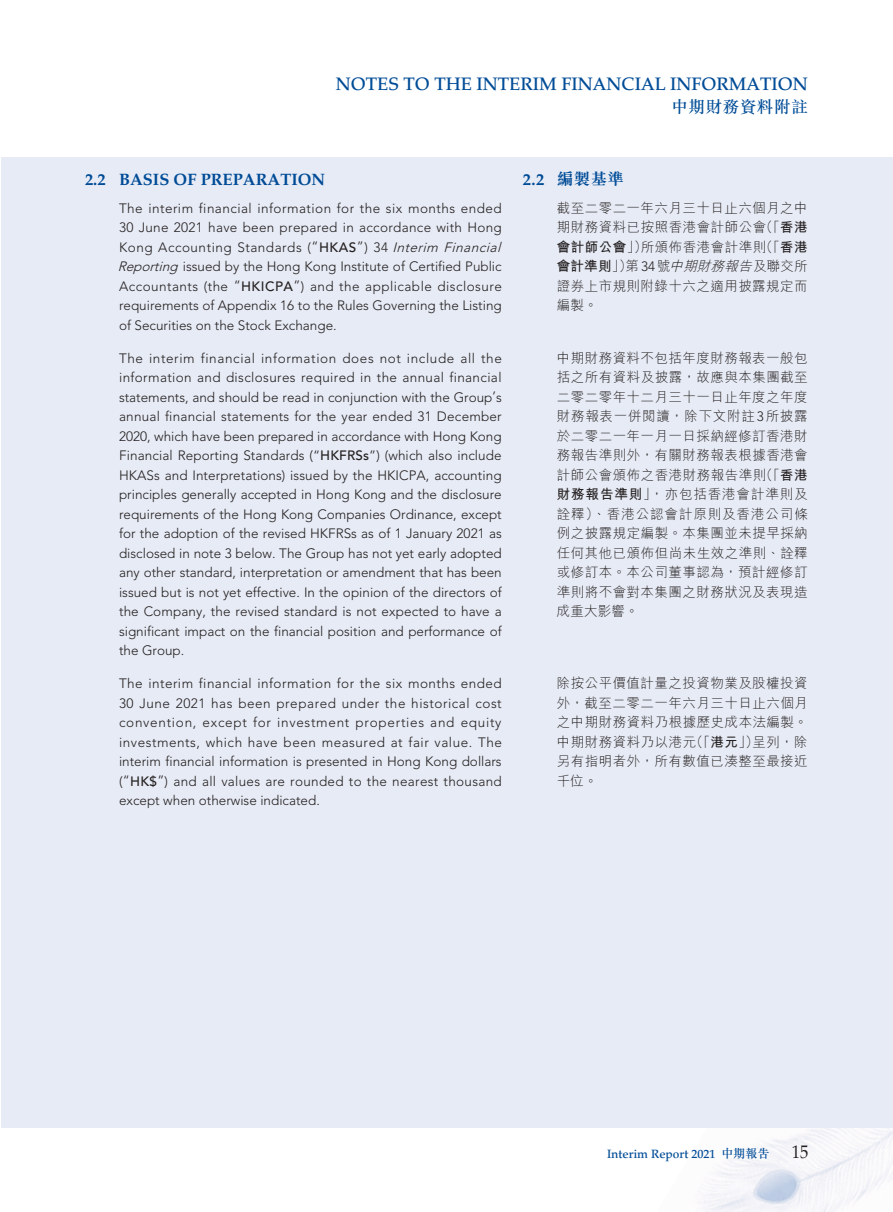
<style>
.page{position:relative;width:893px;height:1212px;background:#fff}
.page>*{position:absolute;margin:0;border:0;box-sizing:border-box;transform-origin:0 0}
.t1{font:500 18px "Palatino LT Std";color:#004c97}
._3__標題{font:700 16.5px "Palatino LT Std";color:#004c97}
.t2{font:500 16.5px "M Sung HK";letter-spacing:.04em;color:#004c97}
._8__標題---C{font:700 16.5px "M Sung HK";color:#004c97}
._1__內文{font:300 13.5px/19.5px "Avenir LT Std";color:#231f20;text-align:justify}
._6__內文---C{font:300 13.5px/19.5px "M Hei HK";letter-spacing:.035em;color:#231f20;text-align:justify}
._1__內文-2{font:300 13.5px/19.5px "Avenir LT Std";letter-spacing:.025em;color:#231f20}
.t3{font:500 12px "Palatino LT Std";color:#004c97}
.s1{font-weight:500}
.s2{font-style:italic}
.s3{font-family:"Palatino LT Std"}
.s4{font-weight:700}
.s5{font-family:"Avenir LT Std"}
.s6{font-family:"M Sung HK"}
.s7{font-weight:400;font-size:18.15px;color:#231f20}
</style>
<div class="page">
<img style="left:643px;top:1127px;width:250px;height:85px">
<div style="left:1px;top:157px;width:892px;height:970px;background:#e7ebf5"></div>
<h1 class="t1" style="left:336px;top:74px;width:474px">NOTES TO THE INTERIM FINANCIAL INFORMATION</h1>
<p class="t2" style="left:672px;top:95px;width:138px">中期財務資料附註</p>
<p class="_3__標題" style="left:85px;top:170px;width:242px">2.2 BASIS OF PREPARATION</p>
<p class="_1__內文-2" style="left:118px;top:198px;width:388px">The interim financial information for the six months ended 30 June 2021 have been prepared in accordance with Hong Kong Accounting Standards (“<span class="s1">HKAS</span>”) 34 <span class="s2">Interim Financial Reporting</span> issued by the Hong Kong Institute of Certified Public Accountants (the “<span class="s1">HKICPA</span>”) and the applicable disclosure requirements of Appendix 16 to the Rules Governing the Listing of Securities on the Stock Exchange.</p>
<p class="_1__內文" style="left:119px;top:348px;width:384px">The interim financial information does not include all the information and disclosures required in the annual financial statements, and should be read in conjunction with the Group’s annual financial statements for the year ended 31 December 2020, which have been prepared in accordance with Hong Kong Financial Reporting Standards (“<span class="s1">HKFRSs</span>”) (which also include HKASs and Interpretations) issued by the HKICPA, accounting principles generally accepted in Hong Kong and the disclosure requirements of the Hong Kong Companies Ordinance, except for the adoption of the revised HKFRSs as of 1 January 2021 as disclosed in note 3 below. The Group has not yet early adopted any other standard, interpretation or amendment that has been issued but is not yet effective. In the opinion of the directors of the Company, the revised standard is not expected to have a significant impact on the financial position and performance of the Group.</p>
<p class="_1__內文" style="left:119px;top:674px;width:384px">The interim financial information for the six months ended 30 June 2021 has been prepared under the historical cost convention, except for investment properties and equity investments, which have been measured at fair value. The interim financial information is presented in Hong Kong dollars (“<span class="s1">HK$</span>”) and all values are rounded to the nearest thousand except when otherwise indicated.</p>
<p class="_8__標題---C" style="left:523px;top:170px;width:103px"><span class="s3">2.2</span> 編製基準</p>
<p class="_6__內文---C" style="left:557px;top:198px;width:252px">截至二零二一年六月三十日止六個月之中期財務資料已按照香港會計師公會（「<span class="s4">香港會計師公會</span>」）所頒佈香港會計準則（「<span class="s4">香港會計準則</span>」）第<span class="s5">34</span>號<span class="s2">中期財務報告</span>及聯交所證券上市規則附錄十六之適用披露規定而編製。</p>
<p class="_6__內文---C" style="left:557px;top:348px;width:252px">中期財務資料不包括年度財務報表一般包括之所有資料及披露，故應與本集團截至二零二零年十二月三十一日止年度之年度財務報表一併閱讀，除下文附註<span class="s5">3</span>所披露於二零二一年一月一日採納經修訂香港財務報告準則外，有關財務報表根據香港會計師公會頒佈之香港財務報告準則（「<span class="s4">香港財務報告準則</span>」，亦包括香港會計準則及詮釋）、香港公認會計原則及香港公司條例之披露規定編製。本集團並未提早採納任何其他已頒佈但尚未生效之準則、詮釋或修訂本。本公司董事認為，預計經修訂準則將不會對本集團之財務狀況及表現造成重大影響。</p>
<p class="_6__內文---C" style="left:557px;top:673px;width:252px">除按公平價值計量之投資物業及股權投資外，截至二零二一年六月三十日止六個月之中期財務資料乃根據歷史成本法編製。中期財務資料乃以港元（「<span class="s4">港元</span>」）呈列，除另有指明者外，所有數值已湊整至最接近千位。</p>
<p class="t3" style="left:607px;top:1146px;width:203px">Interim Report 2021 <span class="s6">中期報告</span> <span class="s7">15</span></p>
</div>
